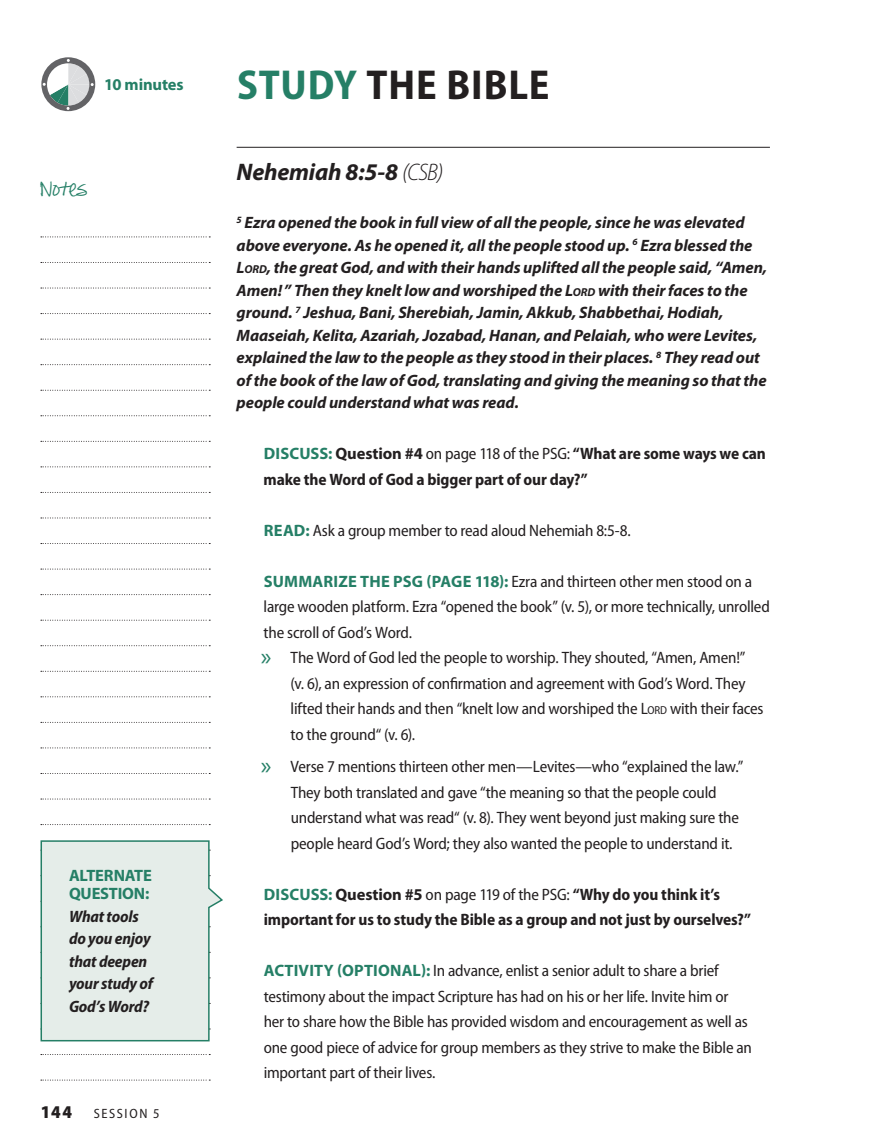
<style>
.page{position:relative;width:878px;height:1148px;background:#fff}
.page>*{position:absolute;margin:0;border:0;box-sizing:border-box;transform-origin:0 0}
.t1{font:700 semi-condensed 42px "Myriad Pro";letter-spacing:.02em;color:#231f20}
.t2{font:italic 700 24px "Myriad Pro";letter-spacing:-.01em;color:#231f20}
.t3{font:900 semi-condensed 18px "Myriad Pro";color:#231f20}
.t4{font:semi-condensed 16.5px/25.5px "Myriad Pro";letter-spacing:-.015em;color:#231f20}
.t5{font:italic 700 16.5px/22.5px "Myriad Pro";letter-spacing:-.005em;color:#231f20}
.t6{font:700 semi-condensed 16.5px/25.5px "Myriad Pro";letter-spacing:-.005em;color:#231f20}
.t7{font:italic 700 semi-condensed 16.5px/22.5px "Myriad Pro";letter-spacing:-.01em;color:#231f20}
.t8{font:700 16.5px/18px "Myriad Pro";letter-spacing:-.01em;color:#257f66}
.t9{font:15px "Pea Alesa";letter-spacing:-.03em;color:#257f66}
.t10{font:semi-condensed 13.5px "Myriad Pro";letter-spacing:.13em;color:#231f20}
.s1{color:#257f66}
.s2{font-weight:300;font-stretch:semi-condensed}
.s3{font-size:11.55px}
.s4{font-stretch:normal;color:#257f66}
.s5{font-stretch:normal}
.s6{font-weight:400}
.s7{font-weight:700;font-stretch:normal;color:#257f66}
.s8{font-stretch:normal;font-size:25.5px;color:#257f66}
</style>
<div class="page">
<svg style="left:41px;top:236px;width:169px;height:1px"></svg>
<svg style="left:41px;top:262px;width:169px;height:1px"></svg>
<svg style="left:41px;top:288px;width:169px;height:1px"></svg>
<svg style="left:41px;top:313px;width:169px;height:1px"></svg>
<svg style="left:41px;top:339px;width:169px;height:1px"></svg>
<svg style="left:41px;top:364px;width:169px;height:1px"></svg>
<svg style="left:41px;top:390px;width:169px;height:1px"></svg>
<svg style="left:41px;top:415px;width:169px;height:1px"></svg>
<svg style="left:41px;top:441px;width:169px;height:1px"></svg>
<svg style="left:41px;top:466px;width:169px;height:1px"></svg>
<svg style="left:41px;top:492px;width:169px;height:1px"></svg>
<svg style="left:41px;top:517px;width:169px;height:1px"></svg>
<svg style="left:41px;top:543px;width:169px;height:1px"></svg>
<svg style="left:41px;top:568px;width:169px;height:1px"></svg>
<svg style="left:41px;top:594px;width:169px;height:1px"></svg>
<svg style="left:41px;top:620px;width:169px;height:1px"></svg>
<svg style="left:41px;top:645px;width:169px;height:1px"></svg>
<svg style="left:41px;top:671px;width:169px;height:1px"></svg>
<svg style="left:41px;top:696px;width:169px;height:1px"></svg>
<svg style="left:41px;top:722px;width:169px;height:1px"></svg>
<svg style="left:41px;top:747px;width:169px;height:1px"></svg>
<svg style="left:41px;top:773px;width:169px;height:1px"></svg>
<svg style="left:41px;top:798px;width:169px;height:1px"></svg>
<svg style="left:41px;top:824px;width:169px;height:1px"></svg>
<svg style="left:41px;top:1054px;width:169px;height:1px"></svg>
<svg style="left:41px;top:1079px;width:169px;height:1px"></svg>
<hr style="left:237px;top:147px;width:532px;height:1px;background:#231f20">
<svg style="left:40px;top:840px;width:183px;height:202px;background:#e0eae5"></svg>
<svg style="left:41px;top:57px;width:54px;height:54px"></svg>
<p class="t8" style="left:104px;top:75px;width:81px">10 minutes</p>
<h1 class="t1" style="left:237px;top:58px;width:314px"><span class="s1">STUDY</span> THE BIBLE</h1>
<p class="t9" style="left:40px;top:187px;width:48px">Notes</p>
<p class="t8" style="left:69px;top:866px;width:84px">ALTERNATE<br>QUESTION:</p>
<p class="t7" style="left:69px;top:904px;width:86px">What tools do you enjoy that deepen your study of<br>God’s Word?</p>
<p class="t3" style="left:40px;top:1100px;width:33px">144</p>
<p class="t10" style="left:94px;top:1105px;width:67px">Sess ion 5</p>
<h2 class="t2" style="left:237px;top:156px;width:208px">Nehemiah 8:5-8 <span class="s2">(CSB)</span></h2>
<p class="t5" style="left:236px;top:211px;width:532px"><sup>5</sup> Ezra opened the book in full view of all the people, since he was elevated above everyone. As he opened it, all the people stood up. <sup>6</sup> Ezra blessed the L<span class="s3">ORD</span>, the great God, and with their hands uplifted all the people said, “Amen, Amen!” Then they knelt low and worshiped the L<span class="s3">ORD</span> with their faces to the ground. <sup>7</sup> Jeshua, Bani, Sherebiah, Jamin, Akkub, Shabbethai, Hodiah, Maaseiah, Kelita, Azariah, Jozabad, Hanan, and Pelaiah, who were Levites, explained the law to the people as they stood in their places. <sup>8</sup> They read out of the book of the law of God, translating and giving the meaning so that the people could understand what was read.</p>
<p class="t6" style="left:263px;top:440px;width:504px"><span class="s4">DISCUSS:</span> <span class="s5">Question #4</span> <span class="s6">on page 118 of the PSG:</span> “What are some ways we can make the Word of God a bigger part of our day?”</p>
<p class="t4" style="left:264px;top:517px;width:368px"><span class="s7">READ:</span> Ask a group member to read aloud Nehemiah 8:5-8.</p>
<p class="t4" style="left:261px;top:568px;width:510px"><span class="s7">SUMMARIZE THE PSG (PAGE 118):</span> Ezra and thirteen other men stood on a large wooden platform. Ezra “opened the book” (v. 5), or more technically, unrolled the scroll of God’s Word.<br><span class="s8">»</span> The Word of God led the people to worship. They shouted, “Amen, Amen!”</p>
<p class="t4" style="left:290px;top:670px;width:474px">(v. 6), an expression of confirmation and agreement with God’s Word. They lifted their hands and then “knelt low and worshiped the L<span class="s3">ord</span> with their faces to the ground“ (v. 6).</p>
<p class="t4" style="left:291px;top:753px;width:454px;text-indent:-30px"><span class="s8">»</span> Verse 7 mentions thirteen other men—Levites—who “explained the law.” They both translated and gave “the meaning so that the people could understand what was read“ (v. 8). They went beyond just making sure the people heard God’s Word; they also wanted the people to understand it.</p>
<p class="t6" style="left:264px;top:880px;width:489px"><span class="s4">DISCUSS:</span> <span class="s5">Question #5</span> <span class="s6">on page 119 of the PSG:</span> “Why do you think it’s important for us to study the Bible as a group and not just by ourselves?”</p>
<p class="t4" style="left:264px;top:957px;width:490px"><span class="s7">ACTIVITY (OPTIONAL):</span> In advance, enlist a senior adult to share a brief testimony about the impact Scripture has had on his or her life. Invite him or her to share how the Bible has provided wisdom and encouragement as well as one good piece of advice for group members as they strive to make the Bible an important part of their lives.</p>
</div>
